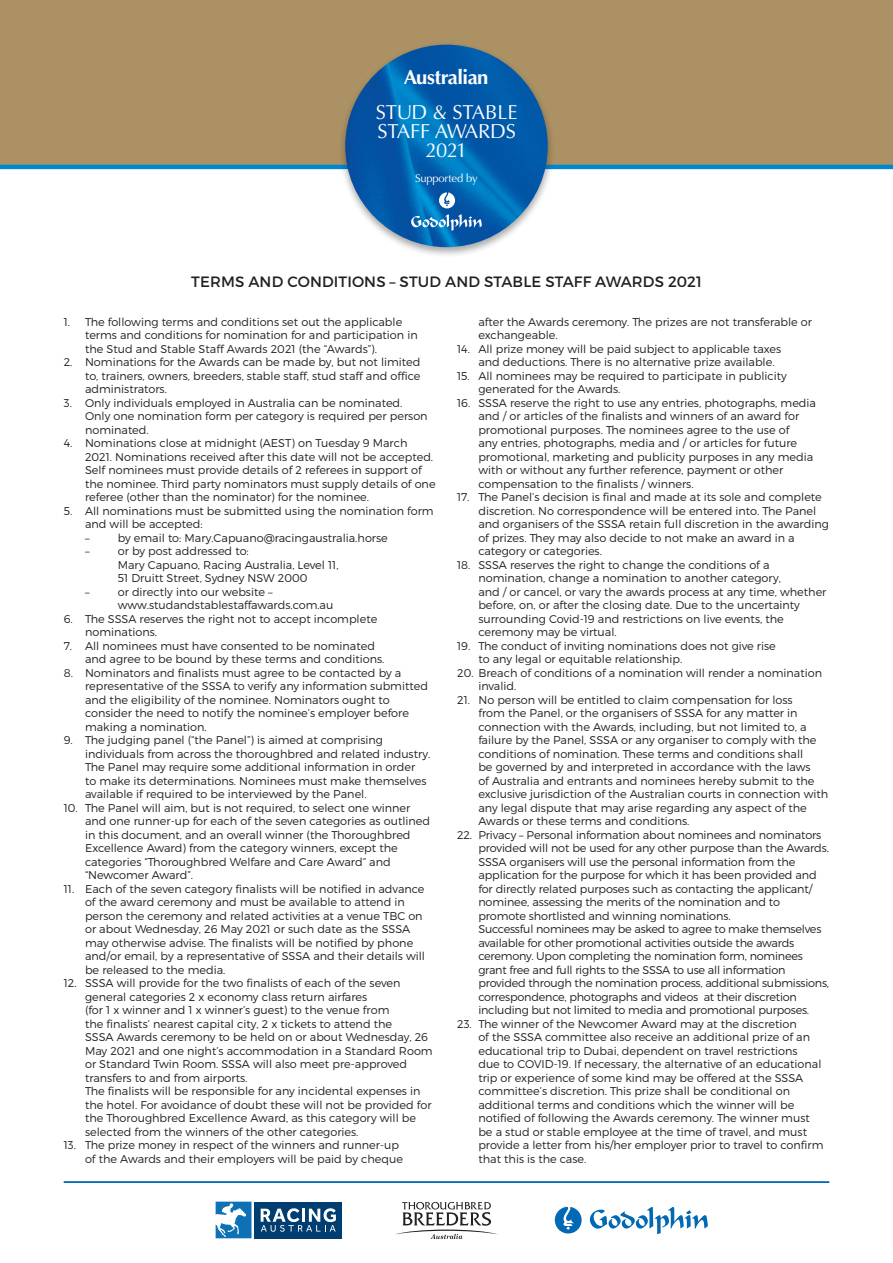
<style>
.page{position:relative;width:893px;height:1263px;background:#fff}
.page>*{position:absolute;margin:0;border:0;box-sizing:border-box;transform-origin:0 0}
.t1{font:20.25px/19px "Optima";letter-spacing:-.01em;color:#fff;text-align:center}
.t2{font:700 20.25px "Optima";letter-spacing:-.025em;color:#fff}
.Subby{font:15px "Montserrat";letter-spacing:.01em;color:#231f20}
.Terms{font:300 11.25px/13.5px "Montserrat";color:#231f20}
.Terms-2{font:300 11.25px/13.5px "Montserrat";letter-spacing:-.02em;color:#231f20}
.t3{font:11.25px "Optima";letter-spacing:-.03em;color:#fff}
</style>
<div class="page">
<div style="left:0;top:0;width:893px;height:166px;background:#ab9163"></div>
<hr style="left:0;top:165px;width:893px;height:4px;background:#0088ce">
<div style="left:338px;top:42px;width:217px;height:217px;background:#231f20;opacity:.4"></div>
<img style="left:345px;top:45px;width:203px;height:202px;border-radius:101px">
<svg style="left:439px;top:192px;width:16px;height:16px"></svg>
<svg style="left:411px;top:214px;width:71px;height:17px"></svg>
<svg style="left:555px;top:1207px;width:27px;height:26px"></svg>
<svg style="left:590px;top:1207px;width:118px;height:27px"></svg>
<div style="left:254px;top:1202px;width:88px;height:36px;background:#003d71"></div>
<svg style="left:216px;top:1202px;width:35px;height:36px"></svg>
<svg style="left:261px;top:1208px;width:75px;height:24px"></svg>
<svg style="left:395px;top:1202px;width:103px;height:37px"></svg>
<hr style="left:64px;top:1181px;width:765px;height:2px;background:#0168b3">
<h1 class="t2" style="left:404px;top:65px;width:86px">Australian</h1>
<h1 class="t1" style="left:376px;top:103px;width:143px">STUD &amp; STABLE<br>STAFF AWARDS<br>2021</h1>
<p class="t3" style="left:415px;top:172px;width:64px">Supported by</p>
<p class="Subby" style="left:191px;top:272px;width:512px">TERMS AND CONDITIONS – STUD AND STABLE STAFF AWARDS 2021</p>
<p class="Terms" style="left:85px;top:315px;width:334px;text-indent:-21px">1. The following terms and conditions set out the applicable terms and conditions for nomination for and participation in the Stud and Stable Staff Awards 2021 (the “Awards”).</p>
<p class="Terms" style="left:85px;top:355px;width:337px;text-align:justify;text-indent:-21px">2. Nominations for the Awards can be made by, but not limited to, trainers, owners, breeders, stable staff, stud staff and office administrators.</p>
<p class="Terms" style="left:85px;top:396px;width:344px;text-indent:-21px">3. Only individuals employed in Australia can be nominated.<br>Only one nomination form per category is required per person nominated.</p>
<p class="Terms" style="left:85px;top:436px;width:352px;text-indent:-21px">4. Nominations close at midnight (AEST) on Tuesday 9 March 2021. Nominations received after this date will not be accepted.<br>Self nominees must provide details of 2 referees in support of the nominee. Third party nominators must supply details of one referee (other than the nominator) for the nominee.</p>
<p class="Terms" style="left:85px;top:504px;width:350px;text-indent:-21px">5. All nominations must be submitted using the nomination form and will be accepted:<br>–</p>
<p class="Terms" style="left:118px;top:531px;width:272px">by email to: Mary.Capuano@racingaustralia.horse</p>
<p class="Terms" style="left:85px;top:544px;width:6px">–</p>
<p class="Terms" style="left:118px;top:544px;width:133px">or by post addressed to:</p>
<p class="Terms" style="left:118px;top:558px;width:222px">Mary Capuano, Racing Australia, Level 11,<br>51 Druitt Street, Sydney NSW 2000</p>
<p class="Terms" style="left:85px;top:585px;width:6px">–</p>
<p class="Terms" style="left:118px;top:585px;width:217px">or directly into our website – www.studandstablestaffawards.com.au</p>
<p class="Terms" style="left:85px;top:612px;width:294px;text-indent:-21px">6. The SSSA reserves the right not to accept incomplete nominations.</p>
<p class="Terms" style="left:85px;top:639px;width:301px;text-indent:-21px">7. All nominees must have consented to be nominated and agree to be bound by these terms and conditions.</p>
<p class="Terms" style="left:85px;top:666px;width:344px;text-indent:-21px">8. Nominators and finalists must agree to be contacted by a representative of the SSSA to verify any information submitted and the eligibility of the nominee. Nominators ought to consider the need to notify the nominee’s employer before making a nomination.</p>
<p class="Terms" style="left:85px;top:733px;width:347px;text-indent:-21px">9. The judging panel (“the Panel”) is aimed at comprising individuals from across the thoroughbred and related industry.<br>The Panel may require some additional information in order<br>to make its determinations. Nominees must make themselves available if required to be interviewed by the Panel.</p>
<p class="Terms" style="left:85px;top:801px;width:347px;text-indent:-21px">10. The Panel will aim, but is not required, to select one winner and one runner-up for each of the seven categories as outlined in this document, and an overall winner (the Thoroughbred Excellence Award) from the category winners, except the categories “Thoroughbred Welfare and Care Award” and “Newcomer Award”.</p>
<p class="Terms" style="left:85px;top:882px;width:342px;text-indent:-21px">11. Each of the seven category finalists will be notified in advance of the award ceremony and must be available to attend in person the ceremony and related activities at a venue TBC on or about Wednesday, 26 May 2021 or such date as the SSSA may otherwise advise. The finalists will be notified by phone and/or email, by a representative of SSSA and their details will be released to the media.</p>
<p class="Terms" style="left:85px;top:976px;width:349px;text-indent:-21px">12. SSSA will provide for the two finalists of each of the seven general categories 2 x economy class return airfares<br>(for 1 x winner and 1 x winner’s guest) to the venue from<br>the finalists’ nearest capital city, 2 x tickets to attend the<br>SSSA Awards ceremony to be held on or about Wednesday, 26<br>May 2021 and one night’s accommodation in a Standard Room or Standard Twin Room. SSSA will also meet pre-approved transfers to and from airports.<br>The finalists will be responsible for any incidental expenses in the hotel. For avoidance of doubt these will not be provided for the Thoroughbred Excellence Award, as this category will be selected from the winners of the other categories.</p>
<p class="Terms" style="left:85px;top:1138px;width:319px;text-indent:-21px">13. The prize money in respect of the winners and runner-up of the Awards and their employers will be paid by cheque</p>
<p class="Terms" style="left:478px;top:315px;width:335px">after the Awards ceremony. The prizes are not transferable or exchangeable.</p>
<p class="Terms" style="left:478px;top:342px;width:304px;text-indent:-21px">14. All prize money will be paid subject to applicable taxes and deductions. There is no alternative prize available.</p>
<p class="Terms" style="left:478px;top:369px;width:310px;text-indent:-21px">15. All nominees may be required to participate in publicity generated for the Awards.</p>
<p class="Terms" style="left:478px;top:396px;width:339px;text-indent:-21px">16. SSSA reserve the right to use any entries, photographs, media and / or articles of the finalists and winners of an award for promotional purposes. The nominees agree to the use of<br>any entries, photographs, media and / or articles for future promotional, marketing and publicity purposes in any media with or without any further reference, payment or other compensation to the finalists / winners.</p>
<p class="Terms" style="left:478px;top:490px;width:352px;text-indent:-21px">17. The Panel’s decision is final and made at its sole and complete discretion. No correspondence will be entered into. The Panel and organisers of the SSSA retain full discretion in the awarding of prizes. They may also decide to not make an award in a category or categories.</p>
<p class="Terms" style="left:478px;top:558px;width:350px;text-indent:-21px">18. SSSA reserves the right to change the conditions of a nomination, change a nomination to another category,<br>and / or cancel, or vary the awards process at any time, whether before, on, or after the closing date. Due to the uncertainty surrounding Covid-19 and restrictions on live events, the ceremony may be virtual.</p>
<p class="Terms" style="left:478px;top:639px;width:299px;text-indent:-21px">19. The conduct of inviting nominations does not give rise to any legal or equitable relationship.</p>
<p class="Terms" style="left:478px;top:666px;width:345px;text-indent:-21px">20. Breach of conditions of a nomination will render a nomination invalid.</p>
<p class="Terms" style="left:478px;top:693px;width:351px;text-indent:-21px">21. No person will be entitled to claim compensation for loss<br>from the Panel, or the organisers of SSSA for any matter in connection with the Awards, including, but not limited to, a failure by the Panel, SSSA or any organiser to comply with the conditions of nomination. These terms and conditions shall<br>be governed by and interpreted in accordance with the laws<br>of Australia and entrants and nominees hereby submit to the exclusive jurisdiction of the Australian courts in connection with any legal dispute that may arise regarding any aspect of the Awards or these terms and conditions.</p>
<p class="Terms-2" style="left:478px;top:828px;width:352px;text-indent:-21px">22. Privacy – Personal information about nominees and nominators provided will not be used for any other purpose than the Awards.<br>SSSA organisers will use the personal information from the application for the purpose for which it has been provided and for directly related purposes such as contacting the applicant/ nominee, assessing the merits of the nomination and to promote shortlisted and winning nominations.<br>Successful nominees may be asked to agree to make themselves available for other promotional activities outside the awards ceremony. Upon completing the nomination form, nominees grant free and full rights to the SSSA to use all information provided through the nomination process, additional submissions, correspondence, photographs and videos at their discretion including but not limited to media and promotional purposes.</p>
<p class="Terms" style="left:478px;top:1017px;width:347px;text-indent:-21px">23. The winner of the Newcomer Award may at the discretion<br>of the SSSA committee also receive an additional prize of an educational trip to Dubai, dependent on travel restrictions<br>due to COVID-19. If necessary, the alternative of an educational trip or experience of some kind may be offered at the SSSA committee’s discretion. This prize shall be conditional on additional terms and conditions which the winner will be notified of following the Awards ceremony. The winner must be a stud or stable employee at the time of travel, and must provide a letter from his/her employer prior to travel to confirm that this is the case.</p>
</div>
